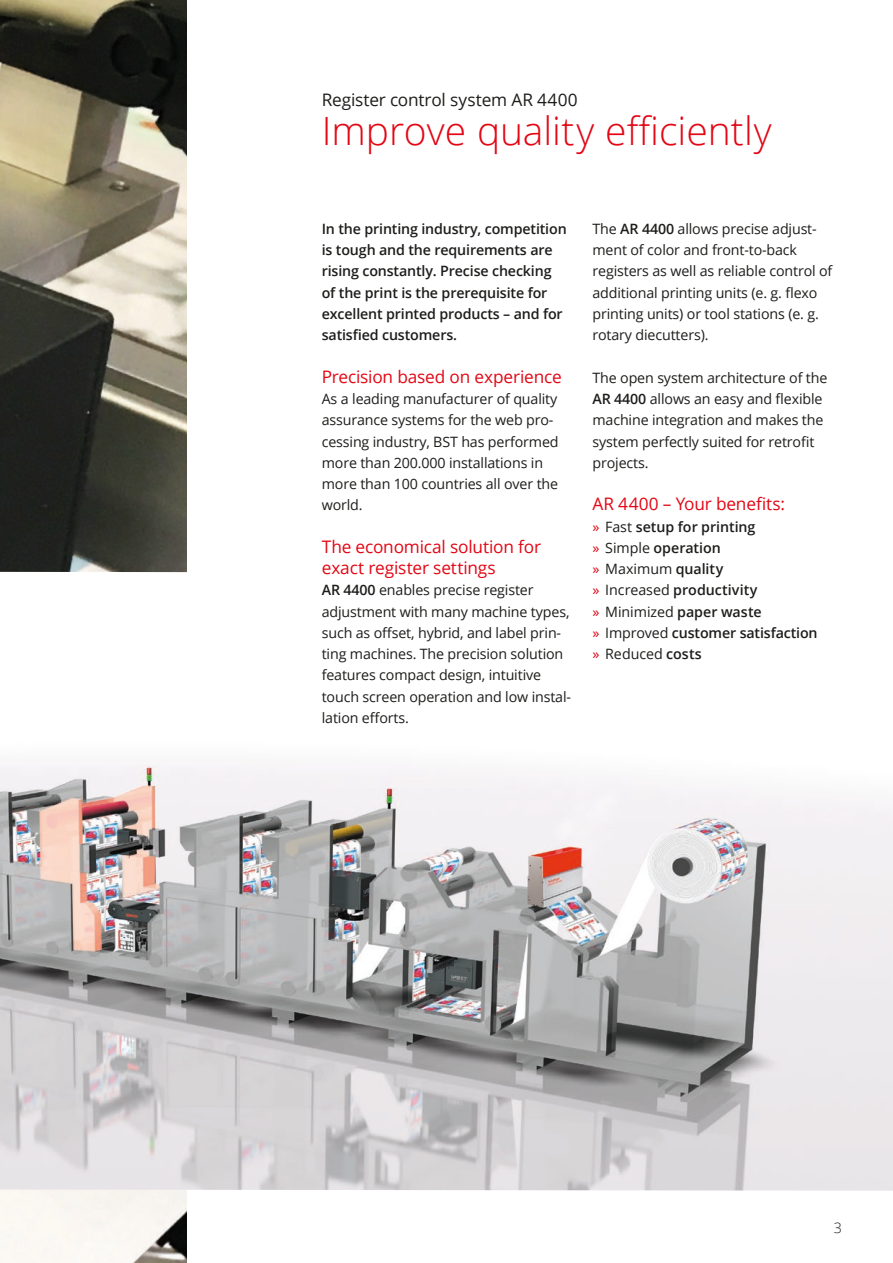
<style>
.page{position:relative;width:893px;height:1263px;background:#fff}
.page>*{position:absolute;margin:0;border:0;box-sizing:border-box;transform-origin:0 0}
.H2_Color{font:300 39px "Open Sans";color:#e30614}
.H3_Color{font:17.25px/21.3px "Open Sans";letter-spacing:-.01em;color:#e30614}
.H3_Kicker{font:17.25px "Open Sans";letter-spacing:-.01em;color:#1d1d1b}
.BodyText_Regular{font:14.25px/21.3px "Open Sans";letter-spacing:-.01em;color:#1d1d1b}
.H4_Intro_Black{font:600 14.25px/21.3px "Open Sans";letter-spacing:-.01em;color:#1d1d1b}
.t1{font:300 14.25px "Open Sans";color:#1d1d1b}
.s1{font-weight:600}
.s2{font-weight:400;color:#e30614}
.s3{font-weight:400}
.s4{color:#e30614}
</style>
<div class="page">
<img style="left:0;top:0;width:186px;height:1263px">
<img style="left:0;top:572px;width:893px;height:619px">
<p class="H3_Kicker" style="left:322px;top:88px;width:257px">Register control system AR 4400</p>
<p class="H2_Color" style="left:322px;top:105px;width:451px">Improve quality efficiently</p>
<p class="H4_Intro_Black" style="left:322px;top:218px;width:246px">In the printing industry, competition is tough and the requirements are rising constantly. Precise checking of the print is the prerequisite for excellent printed products – and for satisfied customers.</p>
<p class="H3_Color" style="left:322px;top:365px;width:241px">Precision based on experience</p>
<p class="BodyText_Regular" style="left:322px;top:388px;width:238px">As a leading manufacturer of quality assurance systems for the web pro&shy;cessing industry, BST has performed more than 200.000 installations in more than 100 countries all over the world.</p>
<p class="H3_Color" style="left:322px;top:535px;width:221px">The economical solution for exact register settings</p>
<p class="BodyText_Regular" style="left:322px;top:579px;width:251px"><span class="s1">AR 4400</span> enables precise register adjustment with many machine types, such as offset, hybrid, and label prin&shy;ting machines. The precision solution features compact design, intuitive touch screen operation and low instal&shy;lation efforts.</p>
<p class="BodyText_Regular" style="left:592px;top:218px;width:241px">The <span class="s1">AR 4400</span> allows precise adjust&shy;ment of color and front-to-back registers as well as reliable control of additional printing units (e. g. flexo printing units) or tool stations (e. g. rotary diecutters).</p>
<p class="BodyText_Regular" style="left:592px;top:366px;width:236px">The open system architecture of the<br><span class="s1">AR 4400</span> allows an easy and flexible machine integration and makes the system perfectly suited for retrofit projects.</p>
<p class="H3_Color" style="left:592px;top:493px;width:194px">AR 4400 – Your benefits:</p>
<p class="H4_Intro_Black" style="left:592px;top:515px;width:165px"><span class="s2">»</span> <span class="s3">Fast</span> setup for printing</p>
<p class="H4_Intro_Black" style="left:592px;top:537px;width:130px"><span class="s2">»</span> <span class="s3">Simple</span> operation</p>
<p class="BodyText_Regular" style="left:592px;top:558px;width:132px"><span class="s4">»</span> Maximum <span class="s1">quality</span></p>
<p class="H4_Intro_Black" style="left:592px;top:579px;width:166px"><span class="s2">»</span> <span class="s3">Increased</span> productivity</p>
<p class="H4_Intro_Black" style="left:592px;top:600px;width:171px"><span class="s2">»</span> <span class="s3">Minimized</span> paper waste</p>
<p class="H4_Intro_Black" style="left:592px;top:622px;width:227px"><span class="s2">»</span> <span class="s3">Improved</span> customer satisfaction</p>
<p class="BodyText_Regular" style="left:592px;top:643px;width:111px"><span class="s4">»</span> Reduced <span class="s1">costs</span></p>
<p class="t1" style="left:834px;top:1218px;width:10px">3</p>
</div>
